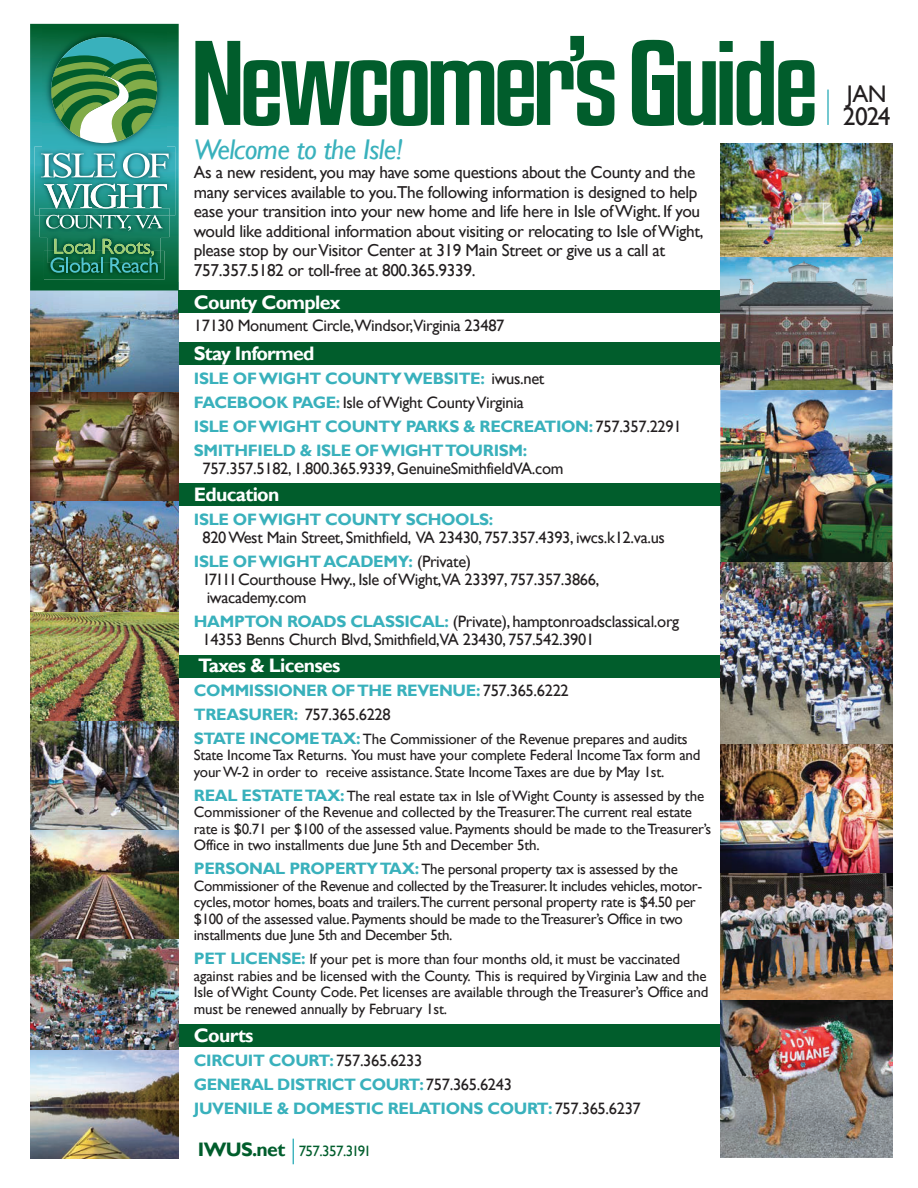
<style>
.page{position:relative;width:918px;height:1188px;background:#fff}
.page>*{position:absolute;margin:0;border:0;box-sizing:border-box;transform-origin:0 0}
.t1{font:italic 28.5px "Gill Sans";letter-spacing:-.02em;color:#39b1bc}
.t2{font:25.5px "Gill Sans";color:#231f20}
.t3{font:24px "Gill Sans";color:#231f20}
.t4{font:700 19.5px "Gill Sans";letter-spacing:-.035em;color:#fff}
.t5{font:17.25px/19.5px "Gill Sans";letter-spacing:-.02em;color:#231f20}
.t6{font:16.5px/18px "Gill Sans";letter-spacing:-.02em;color:#231f20}
.t7{font:700 16.5px/24px "Gill Sans";letter-spacing:-.02em;color:#39b1bc}
.t8{font:15px/16.5px "Gill Sans";letter-spacing:-.015em;color:#231f20}
.t9{font:15px "Gill Sans";letter-spacing:-.035em;color:#015d2c}
.s1{font-weight:400;color:#231f20}
.s2{font-weight:700;color:#39b1bc}
.s3{font-weight:700;font-size:16.5px;color:#39b1bc}
.s4{font-weight:700;font-size:19.5px}
</style>
<div class="page">
<img style="left:720px;top:389px;width:172px;height:769px">
<svg style="left:179px;top:483px;width:713px;height:23px;background:#175b32"></svg>
<div style="left:37px;top:342px;width:855px;height:23px;background:#015d2c"></div>
<img style="left:31px;top:291px;width:148px;height:868px">
<div style="left:178px;top:291px;width:705px;height:22px;background:#015d2c"></div>
<img style="left:179px;top:1025px;width:700px;height:22px">
<img style="left:37px;top:655px;width:855px;height:22px">
<svg style="left:293px;top:1139px;width:1px;height:25px"></svg>
<hr style="left:827px;top:90px;width:2px;height:35px;background:#39b1bc">
<img style="left:720px;top:257px;width:172px;height:85px">
<img style="left:720px;top:342px;width:172px;height:47px">
<svg style="left:195px;top:36px;width:419px;height:90px"></svg>
<svg style="left:632px;top:40px;width:183px;height:86px"></svg>
<div style="left:653px;top:76px;width:21px;height:14px;background:#015d2c"></div>
<svg style="left:30px;top:24px;width:149px;height:267px;background:#388f75"></svg>
<img style="left:720px;top:143px;width:172px;height:114px">
<h1 class="t1" style="left:194px;top:132px;width:210px">Welcome to the Isle!</h1>
<p class="t5" style="left:194px;top:162px;width:511px">As a new resident, you may have some questions about the County and the many services available to you.The following information is designed to help ease your transition into your new home and life here in Isle of Wight. If you would like additional information about visiting or relocating to Isle of Wight, please stop by our Visitor Center at 319 Main Street or give us a call at 757.357.5182 or toll-free at 800.365.9339.</p>
<h3 class="t4" style="left:194px;top:291px;width:148px">County Complex</h3>
<p class="t6" style="left:194px;top:316px;width:312px">17130 Monument Circle,Windsor,Virginia 23487</p>
<h3 class="t4" style="left:194px;top:342px;width:122px">Stay Informed</h3>
<p class="t7" style="left:194px;top:366px;width:489px">ISLE OF WIGHT COUNTY WEBSITE: <span class="s1">iwus.net<br></span>FACEBOOK PAGE: <span class="s1">Isle of Wight County Virginia<br></span>ISLE OF WIGHT COUNTY PARKS &amp; RECREATION: <span class="s1">757.357.2291<br></span>SMITHFIELD &amp; ISLE OF WIGHT TOURISM:</p>
<p class="t6" style="left:202px;top:459px;width:363px">757.357.5182, 1.800.365.9339, GenuineSmithfieldVA.com</p>
<h3 class="t4" style="left:194px;top:483px;width:87px">Education</h3>
<p class="t7" style="left:194px;top:507px;width:301px">ISLE OF WIGHT COUNTY SCHOOLS:</p>
<p class="t6" style="left:194px;top:525px;width:473px;line-height:24px;text-indent:9px">820 West Main Street, Smithfield, VA 23430, 757.357.4393, iwcs.k12.va.us<br><span class="s2">ISLE OF WIGHT ACADEMY:</span> (Private)</p>
<p class="t6" style="left:202px;top:570px;width:399px">17111 Courthouse Hwy., Isle of Wight,VA 23397, 757.357.3866, iwacademy.com</p>
<p class="t6" style="left:202px;top:612px;width:478px;text-indent:-9px"><span class="s2">HAMPTON ROADS CLASSICAL:</span> (Private), hamptonroadsclassical.org<br>14353 Benns Church Blvd, Smithfield,VA 23430, 757.542.3901</p>
<h3 class="t4" style="left:198px;top:654px;width:144px">Taxes &amp; Licenses</h3>
<p class="t7" style="left:194px;top:678px;width:376px">COMMISSIONER OF THE REVENUE: <span class="s1">757.365.6222<br></span>TREASURER: <span class="s1">757.365.6228</span></p>
<p class="t8" style="left:194px;top:730px;width:508px"><span class="s3">STATE INCOME TAX:</span> The Commissioner of the Revenue prepares and audits<br>State Income Tax Returns. You must have your complete Federal Income Tax form and your W-2 in order to receive assistance. State Income Taxes are due by May 1st.</p>
<p class="t8" style="left:194px;top:787px;width:519px"><span class="s3">REAL ESTATE TAX:</span> The real estate tax in Isle of Wight County is assessed by the Commissioner of the Revenue and collected by the Treasurer.The current real estate rate is $0.71 per $100 of the assessed value. Payments should be made to the Treasurer’s Office in two installments due June 5th and December 5th.</p>
<p class="t8" style="left:194px;top:861px;width:510px"><span class="s3">PERSONAL PROPERTY TAX:</span> The personal property tax is assessed by the Commissioner of the Revenue and collected by the Treasurer. It includes vehicles, motor&shy;cycles, motor homes, boats and trailers.The current personal property rate is $4.50 per $100 of the assessed value. Payments should be made to the Treasurer’s Office in two installments due June 5th and December 5th.</p>
<p class="t8" style="left:194px;top:951px;width:516px"><span class="s3">PET LICENSE:</span> If your pet is more than four months old, it must be vaccinated against rabies and be licensed with the County. This is required by Virginia Law and the Isle of Wight County Code. Pet licenses are available through the Treasurer’s Office and must be renewed annually by February 1st.</p>
<h3 class="t4" style="left:194px;top:1024px;width:61px">Courts</h3>
<p class="t7" style="left:194px;top:1048px;width:448px">CIRCUIT COURT: <span class="s1">757.365.6233<br></span>GENERAL DISTRICT COURT: <span class="s1">757.365.6243<br></span>JUVENILE &amp; DOMESTIC RELATIONS COURT: <span class="s1">757.365.6237</span></p>
<p class="t9" style="left:198px;top:1142px;width:175px"><span class="s4">IWUS.net</span> 757.357.3191</p>
<h3 class="t3" style="left:847px;top:80px;width:41px">JAN</h3>
<h2 class="t2" style="left:843px;top:101px;width:49px">2024</h2>
</div>
